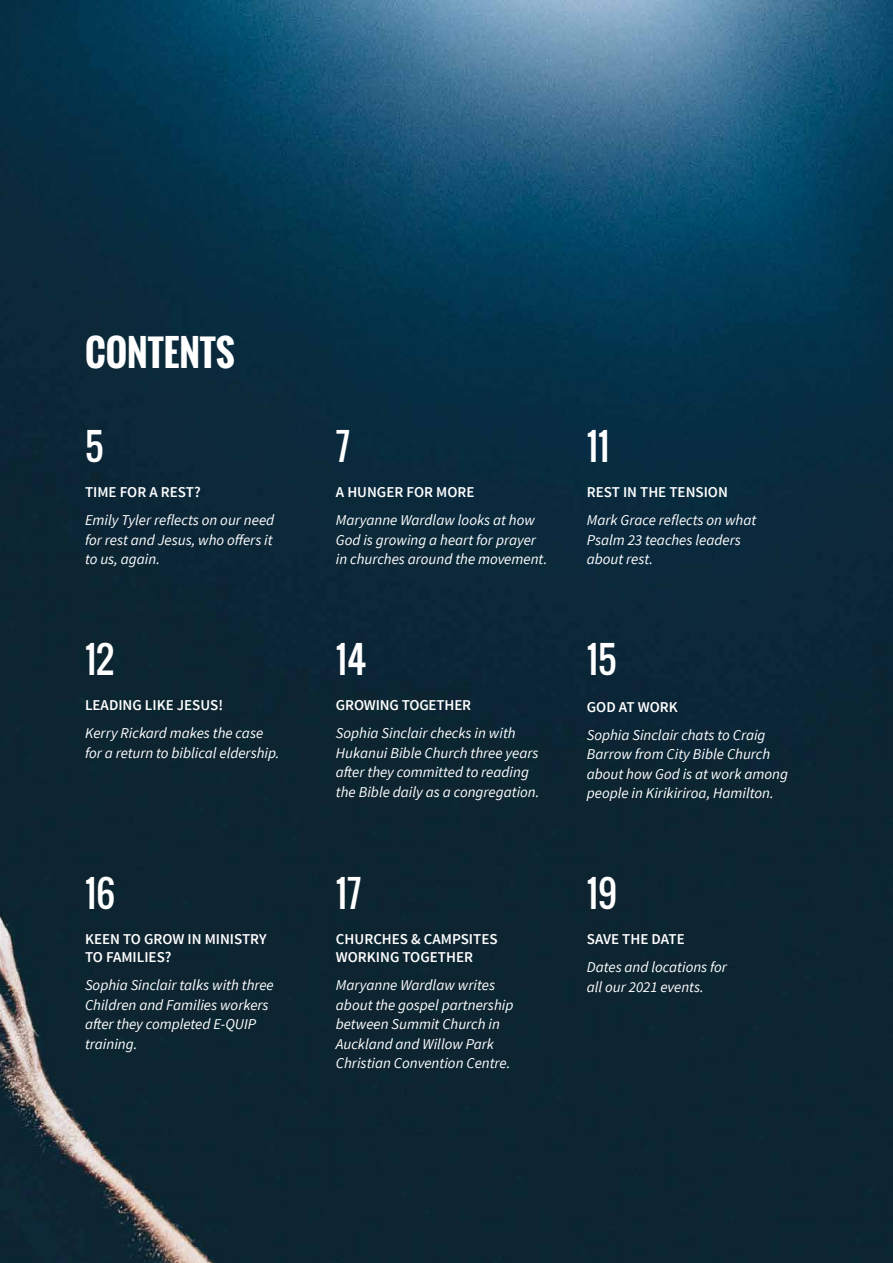
<style>
.page{position:relative;width:893px;height:1263px;background:#fff}
.page>*{position:absolute;margin:0;border:0;box-sizing:border-box;transform-origin:0 0}
.t1{font:36px "Oswald";color:#fff}
.t2{font:700 36px "Oswald";color:#fff}
.t3{font:italic 15px/19.5px "Source Sans Pro";color:#fff}
.t4{font:600 15px/18px "Source Sans Pro";color:#fff}
</style>
<div class="page">
<img style="left:0;top:0;width:893px;height:1263px">
<h1 class="t2" style="left:85px;top:326px;width:151px">CONTENTS</h1>
<h1 class="t1" style="left:85px;top:420px;width:20px">5</h1>
<p class="t4" style="left:85px;top:484px;width:117px">TIME FOR A REST?</p>
<p class="t3" style="left:85px;top:510px;width:191px;text-align:justify">Emily Tyler reflects on our need for rest and Jesus, who offers it to us, again.</p>
<h1 class="t1" style="left:85px;top:633px;width:31px">12</h1>
<p class="t4" style="left:85px;top:697px;width:139px">LEADING LIKE JESUS!</p>
<p class="t3" style="left:85px;top:723px;width:196px">Kerry Rickard makes the case for a return to biblical eldership.</p>
<h1 class="t1" style="left:85px;top:867px;width:32px">16</h1>
<p class="t4" style="left:85px;top:931px;width:183px">KEEN TO GROW IN MINISTRY<br>TO FAMILIES?</p>
<p class="t3" style="left:85px;top:975px;width:190px">Sophia Sinclair talks with three<br>Children and Families workers after they completed E-QUIP training.</p>
<h1 class="t1" style="left:336px;top:420px;width:16px">7</h1>
<p class="t4" style="left:336px;top:484px;width:140px">A HUNGER FOR MORE</p>
<p class="t3" style="left:336px;top:510px;width:213px">Maryanne Wardlaw looks at how<br>God is growing a heart for prayer in churches around the movement.</p>
<h1 class="t1" style="left:336px;top:633px;width:32px">14</h1>
<p class="t4" style="left:336px;top:697px;width:137px">GROWING TOGETHER</p>
<p class="t3" style="left:336px;top:723px;width:205px">Sophia Sinclair checks in with<br>Hukanui Bible Church three years after they committed to reading the Bible daily as a congregation.</p>
<h1 class="t1" style="left:336px;top:867px;width:27px">17</h1>
<p class="t4" style="left:336px;top:931px;width:163px">CHURCHES &amp; CAMPSITES<br>WORKING TOGETHER</p>
<p class="t3" style="left:336px;top:975px;width:179px">Maryanne Wardlaw writes about the gospel partnership between Summit Church in<br>Auckland and Willow Park<br>Christian Convention Centre.</p>
<h1 class="t1" style="left:587px;top:420px;width:24px">11</h1>
<p class="t4" style="left:587px;top:484px;width:143px">REST IN THE TENSION</p>
<p class="t3" style="left:587px;top:510px;width:171px">Mark Grace reflects on what<br>Psalm 23 teaches leaders about rest.</p>
<h1 class="t1" style="left:587px;top:633px;width:31px">15</h1>
<p class="t4" style="left:587px;top:698px;width:93px">GOD AT WORK</p>
<p class="t3" style="left:587px;top:725px;width:203px">Sophia Sinclair chats to Craig<br>Barrow from City Bible Church about how God is at work among people in Kirikiriroa, Hamilton.</p>
<h1 class="t1" style="left:587px;top:867px;width:32px">19</h1>
<p class="t4" style="left:587px;top:931px;width:100px">SAVE THE DATE</p>
<p class="t3" style="left:587px;top:957px;width:142px">Dates and locations for all our 2021 events.</p>
</div>
